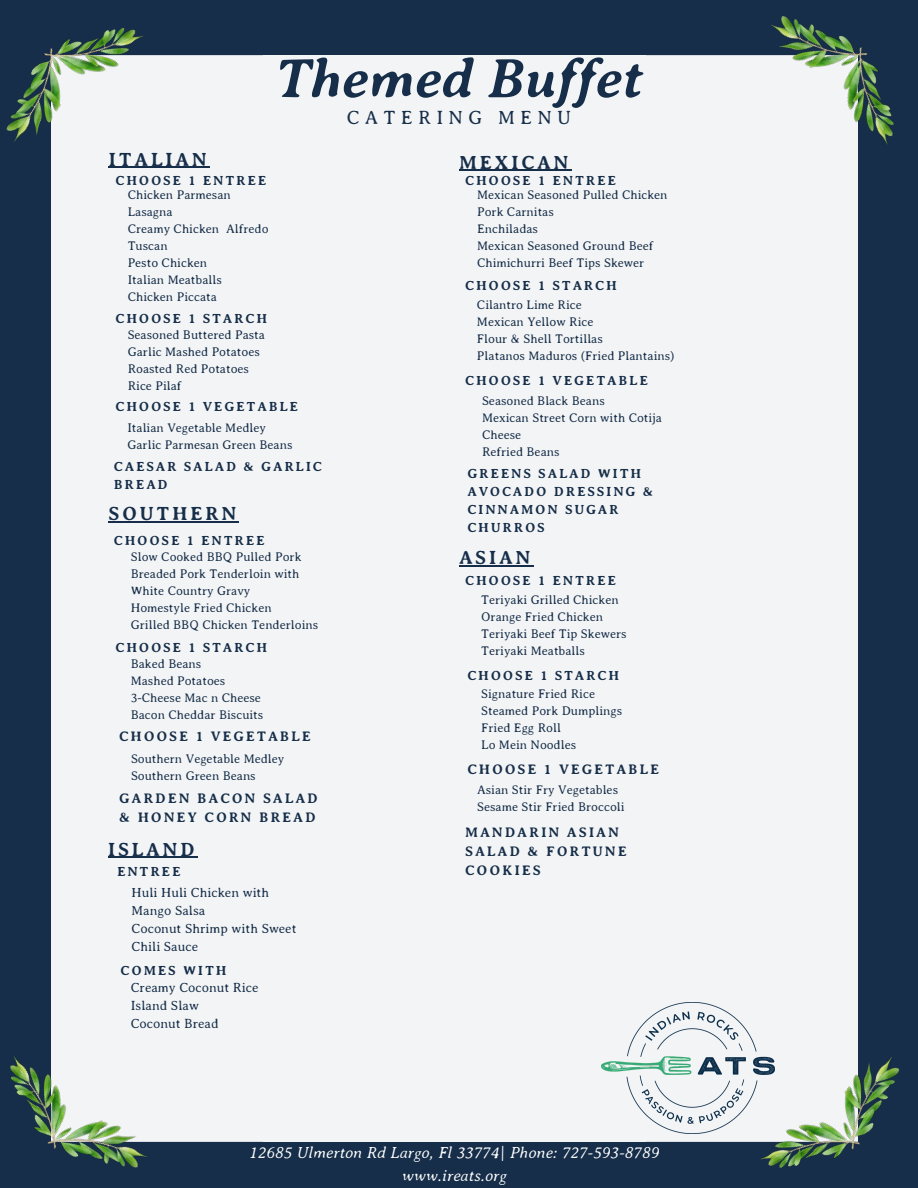
<style>
.page{position:relative;width:918px;height:1188px;background:#162e49}
.page>*{position:absolute;margin:0;border:0;box-sizing:border-box;transform-origin:0 0}
.t1{font:italic 700 57px "Averia Serif";color:#162e49}
.t2{font:700 19.5px "Averia Serif";letter-spacing:.13em;color:#162e49}
.t3{font:300 19.5px "Averia Serif";letter-spacing:.27em;color:#162e49}
.t4{font:italic 300 16.5px/22.5px "Averia Serif";color:#fff;text-align:center}
.t5{font:700 14.25px/19.2px "Averia Serif";letter-spacing:.13em;color:#162e49}
.t6{font:700 13.5px/18px "Averia Serif";letter-spacing:.13em;color:#162e49}
.t7{font:300 13.5px/18px "Averia Serif";color:#162e49}
.t8{font:300 12.75px/17px "Averia Serif";color:#162e49}
</style>
<div class="page">
<div style="left:51px;top:55px;width:212px;height:353px;background:#f3f4f5"></div>
<div style="left:263px;top:55px;width:383px;height:362px;background:#f3f4f5"></div>
<div style="left:646px;top:55px;width:212px;height:353px;background:#f3f4f5"></div>
<div style="left:51px;top:408px;width:222px;height:381px;background:#f3f4f5"></div>
<div style="left:263px;top:408px;width:383px;height:381px;background:#f3f4f5"></div>
<div style="left:636px;top:408px;width:222px;height:381px;background:#f3f4f5"></div>
<div style="left:51px;top:789px;width:212px;height:353px;background:#f3f4f5"></div>
<div style="left:263px;top:780px;width:383px;height:362px;background:#f3f4f5"></div>
<div style="left:646px;top:789px;width:212px;height:353px;background:#f3f4f5"></div>
<img style="left:10px;top:1045px;width:146px;height:123px">
<hr style="left:109px;top:167px;width:101px;height:1px;background:#162e49">
<img style="left:750px;top:1045px;width:150px;height:123px">
<img style="left:6px;top:28px;width:147px;height:124px">
<img style="left:760px;top:16px;width:134px;height:139px">
<hr style="left:109px;top:521px;width:130px;height:1px;background:#162e49">
<hr style="left:459px;top:170px;width:112px;height:1px;background:#162e49">
<hr style="left:459px;top:565px;width:74px;height:1px;background:#162e49">
<hr style="left:108px;top:857px;width:89px;height:1px;background:#162e49">
<img style="left:601px;top:1002px;width:173px;height:132px">
<p class="t1" style="left:275px;top:46px;width:369px">Themed Buffet</p>
<h1 class="t3" style="left:347px;top:107px;width:226px">CATERING MENU</h1>
<p class="t2" style="left:109px;top:148px;width:100px">ITALIAN</p>
<h3 class="t8" style="left:128px;top:187px;width:105px">Chicken Parmesan</h3>
<h2 class="t8" style="left:128px;top:204px;width:46px">Lasagna</h2>
<h5 class="t8" style="left:128px;top:221px;width:142px">Creamy Chicken Alfredo</h5>
<p class="t8" style="left:128px;top:238px;width:41px">Tuscan</p>
<p class="t8" style="left:128px;top:255px;width:81px">Pesto Chicken</p>
<p class="t8" style="left:128px;top:272px;width:96px">Italian Meatballs</p>
<p class="t8" style="left:128px;top:289px;width:91px">Chicken Piccata</p>
<p class="t6" style="left:115px;top:171px;width:153px">CHOOSE 1 ENTREE</p>
<p class="t6" style="left:115px;top:309px;width:153px">CHOOSE 1 STARCH</p>
<p class="t8" style="left:128px;top:327px;width:139px">Seasoned Buttered Pasta</p>
<p class="t8" style="left:128px;top:344px;width:134px">Garlic Mashed Potatoes</p>
<h5 class="t8" style="left:128px;top:361px;width:123px">Roasted Red Potatoes</h5>
<p class="t8" style="left:128px;top:378px;width:55px">Rice Pilaf</p>
<p class="t6" style="left:115px;top:398px;width:184px">CHOOSE 1 VEGETABLE</p>
<h5 class="t8" style="left:127px;top:420px;width:140px">Italian Vegetable Medley</h5>
<h2 class="t8" style="left:127px;top:437px;width:167px">Garlic Parmesan Green Beans</h2>
<h5 class="t6" style="left:114px;top:458px;width:210px">CAESAR SALAD &amp; GARLIC<br>BREAD</h5>
<p class="t2" style="left:109px;top:503px;width:130px">SOUTHERN</p>
<p class="t6" style="left:114px;top:531px;width:153px">CHOOSE 1 ENTREE</p>
<p class="t8" style="left:131px;top:548px;width:172px">Slow Cooked BBQ Pulled Pork</p>
<p class="t8" style="left:131px;top:565px;width:170px">Breaded Pork Tenderloin with<br>White Country Gravy</p>
<h5 class="t8" style="left:131px;top:599px;width:143px">Homestyle Fried Chicken</h5>
<p class="t8" style="left:131px;top:616px;width:189px">Grilled BBQ Chicken Tenderloins</p>
<p class="t6" style="left:115px;top:639px;width:153px">CHOOSE 1 STARCH</p>
<h5 class="t8" style="left:131px;top:656px;width:72px">Baked Beans</h5>
<h5 class="t8" style="left:131px;top:673px;width:96px">Mashed Potatoes</h5>
<h6 class="t8" style="left:131px;top:690px;width:132px">3-Cheese Mac n Cheese</h6>
<p class="t8" style="left:131px;top:707px;width:134px">Bacon Cheddar Biscuits</p>
<p class="t5" style="left:119px;top:727px;width:193px">CHOOSE 1 VEGETABLE</p>
<h5 class="t8" style="left:131px;top:750px;width:155px">Southern Vegetable Medley</h5>
<p class="t8" style="left:131px;top:767px;width:126px">Southern Green Beans</p>
<p class="t5" style="left:119px;top:789px;width:200px">GARDEN BACON SALAD &amp; HONEY CORN BREAD</p>
<h5 class="t2" style="left:108px;top:838px;width:89px">ISLAND</h5>
<p class="t6" style="left:117px;top:863px;width:65px">ENTREE</p>
<p class="t7" style="left:132px;top:884px;width:166px">Huli Huli Chicken with<br>Mango Salsa<br>Coconut Shrimp with Sweet<br>Chili Sauce</p>
<p class="t6" style="left:121px;top:962px;width:107px">COMES WITH</p>
<p class="t7" style="left:131px;top:979px;width:129px">Creamy Coconut Rice<br>Island Slaw<br>Coconut Bread</p>
<h5 class="t2" style="left:459px;top:151px;width:111px">MEXICAN</h5>
<h2 class="t6" style="left:465px;top:171px;width:153px">CHOOSE 1 ENTREE</h2>
<h5 class="t8" style="left:477px;top:187px;width:192px">Mexican Seasoned Pulled Chicken</h5>
<h6 class="t8" style="left:477px;top:204px;width:78px">Pork Carnitas</h6>
<h2 class="t8" style="left:477px;top:221px;width:62px">Enchiladas</h2>
<h5 class="t8" style="left:477px;top:238px;width:178px">Mexican Seasoned Ground Beef</h5>
<p class="t8" style="left:477px;top:255px;width:169px">Chimichurri Beef Tips Skewer</p>
<p class="t6" style="left:465px;top:277px;width:153px">CHOOSE 1 STARCH</p>
<p class="t8" style="left:477px;top:297px;width:106px">Cilantro Lime Rice</p>
<p class="t8" style="left:477px;top:314px;width:118px">Mexican Yellow Rice</p>
<p class="t8" style="left:477px;top:331px;width:127px">Flour &amp; Shell Tortillas</p>
<h5 class="t8" style="left:477px;top:348px;width:199px">Platanos Maduros (Fried Plantains)</h5>
<p class="t6" style="left:465px;top:372px;width:184px">CHOOSE 1 VEGETABLE</p>
<p class="t8" style="left:482px;top:393px;width:124px">Seasoned Black Beans</p>
<p class="t8" style="left:482px;top:410px;width:182px">Mexican Street Corn with Cotija<br>Cheese</p>
<p class="t8" style="left:482px;top:444px;width:79px">Refried Beans</p>
<h5 class="t6" style="left:467px;top:465px;width:188px">GREENS SALAD WITH<br>AVOCADO DRESSING &amp;<br>CINNAMON SUGAR<br>CHURROS</h5>
<p class="t2" style="left:459px;top:547px;width:73px">ASIAN</p>
<p class="t6" style="left:465px;top:571px;width:153px">CHOOSE 1 ENTREE</p>
<p class="t8" style="left:481px;top:591px;width:139px">Teriyaki Grilled Chicken</p>
<h5 class="t8" style="left:481px;top:608px;width:123px">Orange Fried Chicken</h5>
<h2 class="t8" style="left:481px;top:625px;width:147px">Teriyaki Beef Tip Skewers</h2>
<h5 class="t8" style="left:481px;top:642px;width:105px">Teriyaki Meatballs</h5>
<p class="t6" style="left:467px;top:667px;width:153px">CHOOSE 1 STARCH</p>
<p class="t8" style="left:481px;top:686px;width:115px">Signature Fried Rice</p>
<p class="t8" style="left:481px;top:703px;width:142px">Steamed Pork Dumplings</p>
<p class="t8" style="left:481px;top:720px;width:81px">Fried Egg Roll</p>
<h5 class="t8" style="left:481px;top:737px;width:96px">Lo Mein Noodles</h5>
<p class="t5" style="left:467px;top:759px;width:193px">CHOOSE 1 VEGETABLE</p>
<p class="t8" style="left:477px;top:782px;width:142px">Asian Stir Fry Vegetables</p>
<p class="t8" style="left:477px;top:799px;width:149px">Sesame Stir Fried Broccoli</p>
<p class="t5" style="left:465px;top:823px;width:163px">MANDARIN ASIAN<br>SALAD &amp; FORTUNE<br>COOKIES</p>
<h5 class="t4" style="left:249px;top:1142px;width:412px">12685 Ulmerton Rd Largo, Fl 33774| Phone: 727-593-8789 www.ireats.org</h5>
</div>
